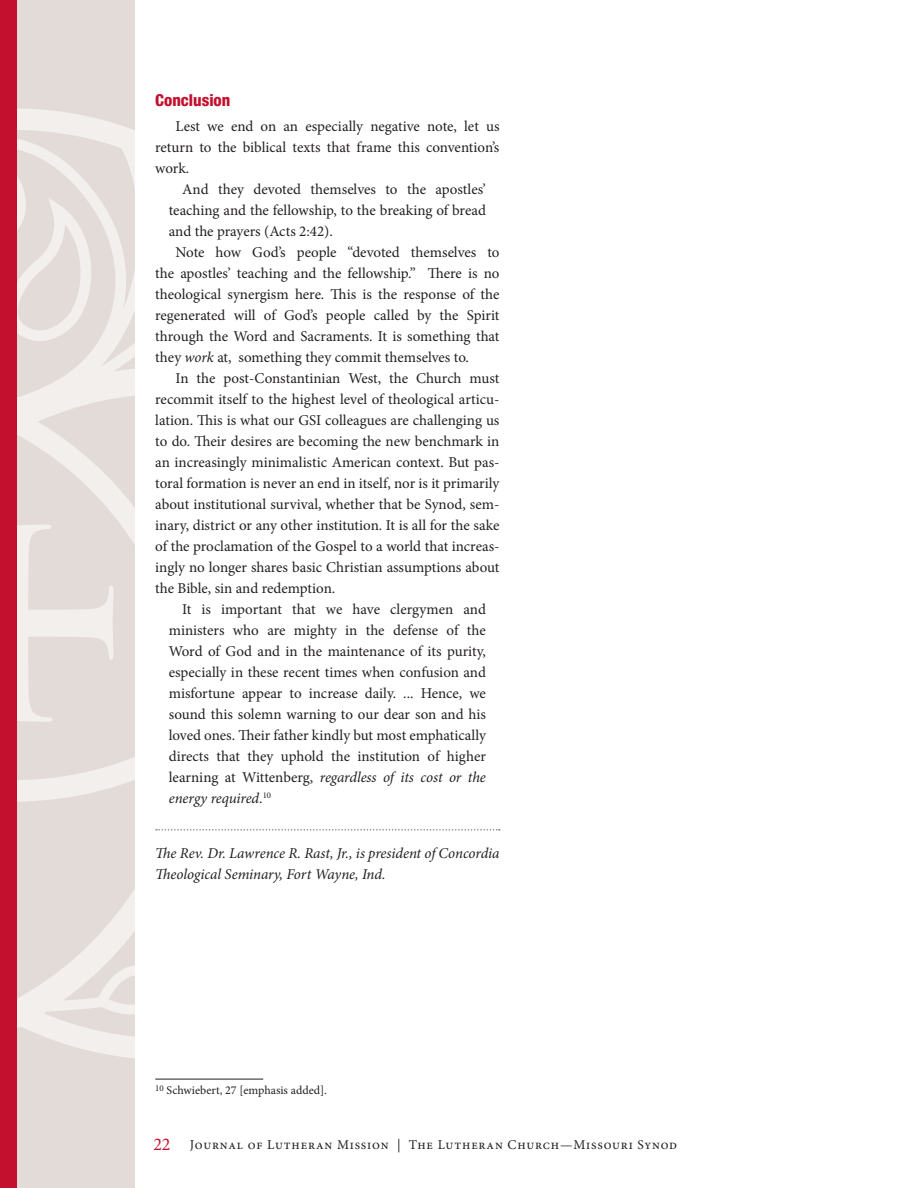
<style>
.page{position:relative;width:918px;height:1188px;background:#fff}
.page>*{position:absolute;margin:0;border:0;box-sizing:border-box;transform-origin:0 0}
.subhead{font:800 condensed 16.5px "Helvetica Neue LT Std";color:#c3102f}
.text{font:15px/21px "Minion Pro";color:#231f20;text-align:justify}
.inset_para_black{font:15px/21px "Minion Pro";letter-spacing:-.01em;color:#231f20;text-align:justify}
.end_para{font:italic 15px/21px "Minion Pro";letter-spacing:-.005em;color:#231f20}
.t1{font:13.5px "Minion Pro";letter-spacing:.06em;color:#231f20}
.footnote{font:12px "Minion Pro";color:#231f20}
.s1{font-style:italic}
.s2{font-size:18px;color:#c3102f}
</style>
<div class="page">
<div style="left:16px;top:0;width:119px;height:1188px;background:#e2dbd7"></div>
<svg style="left:16px;top:107px;width:119px;height:959px"></svg>
<div style="left:0;top:0;width:16px;height:1188px;background:#c3102f"></div>
<svg style="left:156px;top:829px;width:344px;height:2px"></svg>
<hr style="left:155px;top:1079px;width:108px;height:1px;background:#231f20">
<p class="subhead" style="left:155px;top:90px;width:77px">Conclusion</p>
<p class="text" style="left:155px;top:116px;width:346px;text-indent:20px">Lest we end on an especially negative note, let us return to the biblical texts that frame this convention’s work.</p>
<p class="inset_para_black" style="left:169px;top:179px;width:319px;text-indent:14px">And they devoted themselves to the apostles’ teaching and the fellowship, to the breaking of bread and the prayers (Acts 2:42).</p>
<p class="text" style="left:155px;top:242px;width:346px;text-indent:20px">Note how God’s people “devoted themselves to the apostles’ teaching and the fellowship.” There is no theological synergism here. This is the response of the regenerated will of God’s people called by the Spirit through the Word and Sacraments. It is something that they <span class="s1">work</span> at, something they commit themselves to.</p>
<p class="text" style="left:155px;top:368px;width:346px;text-indent:20px">In the post-Constantinian West, the Church must recommit itself to the highest level of theological articu&shy;lation. This is what our GSI colleagues are challenging us to do. Their desires are becoming the new benchmark in an increasingly minimalistic American context. But pas&shy;toral formation is never an end in itself, nor is it primarily about institutional survival, whether that be Synod, sem&shy;inary, district or any other institution. It is all for the sake of the proclamation of the Gospel to a world that increas&shy;ingly no longer shares basic Christian assumptions about the Bible, sin and redemption.</p>
<p class="inset_para_black" style="left:169px;top:599px;width:319px;text-indent:14px">It is important that we have clergymen and ministers who are mighty in the defense of the Word of God and in the maintenance of its purity, especially in these recent times when confusion and misfortune appear to increase daily. ... Hence, we sound this solemn warning to our dear son and his loved ones. Their father kindly but most emphatically directs that they uphold the institution of higher learning at Wittenberg, <span class="s1">regardless of its cost or the energy required</span>.<sup>10</sup></p>
<p class="end_para" style="left:155px;top:842px;width:346px">The Rev. Dr. Lawrence R. Rast, Jr., is president ofConcordia<br>Theological Seminary, Fort Wayne, Ind.</p>
<p class="footnote" style="left:155px;top:1082px;width:173px"><sup>10</sup> Schwiebert, 27 [emphasis added].</p>
<p class="t1" style="left:153px;top:1136px;width:525px"><span class="s2">22</span> Journal of Lutheran Mission | The Lutheran Church—Missouri Synod</p>
</div>
